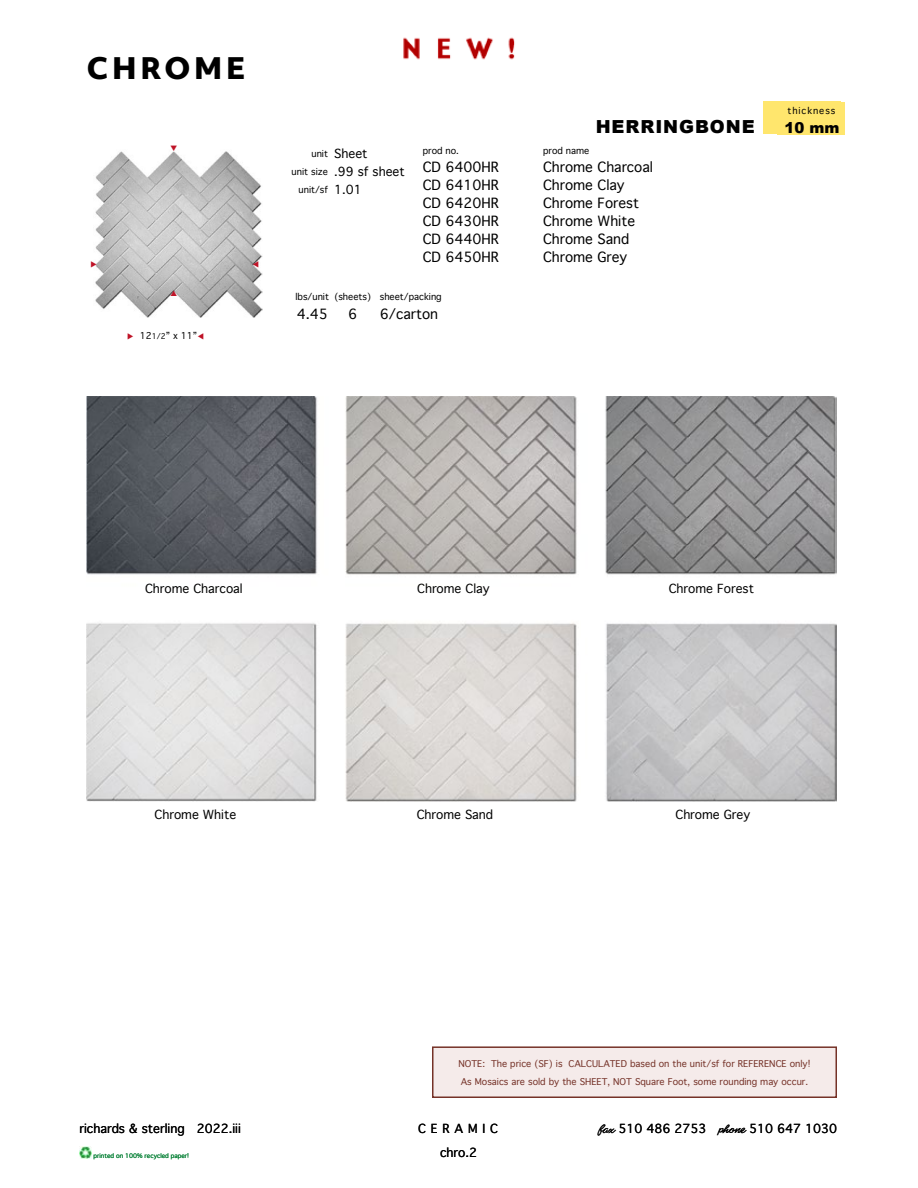
<style>
.page{position:relative;width:918px;height:1188px;background:#fff}
.page>*{position:absolute;margin:0;border:0;box-sizing:border-box;transform-origin:0 0}
.t1{font:800 28.5px "Objektiv Mk 1";letter-spacing:.13em;color:#000}
.t2{font:900 18px "Arial";letter-spacing:.05em;color:#000}
.t3{font:900 15px "Arial";color:#000}
.t4{font:13.5px/18px "Geneva";color:#000;text-align:justify}
.t5{font:12px/18px "Geneva";color:#000}
.t6{font:12px "Geneva";letter-spacing:.4em;color:#000}
.t7{font:9px/18px "Geneva";color:#753228}
.t8{font:9px/18px "Geneva";color:#000;text-align:right}
.t9{font:9px "Geneva";letter-spacing:.1em;color:#000}
.t10{font:6px "Geneva";color:#007e31}
.s1{color:#bf1327}
.s2{font-size:7.5px}
.s3{font-family:"CC Matinee Idol"}
</style>
<div class="page">
<div style="left:764px;top:102px;width:77px;height:32px;background:#ffe66d"></div>
<img style="left:403px;top:37px;width:112px;height:23px">
<svg style="left:79px;top:1146px;width:12px;height:13px"></svg>
<div style="left:778px;top:103px;width:67px;height:32px;background:#ffe66d"></div>
<img style="left:95px;top:151px;width:167px;height:166px">
<div style="left:433px;top:1047px;width:403px;height:50px;background:#f5ebea"></div>
<div style="left:432px;top:1046px;width:405px;height:52px;border:2px solid #753228"></div>
<img style="left:86px;top:396px;width:751px;height:405px">
<svg style="left:171px;top:291px;width:6px;height:5px"></svg>
<svg style="left:95px;top:261px;width:2px;height:6px"></svg>
<svg style="left:253px;top:261px;width:5px;height:6px"></svg>
<h1 class="t1" style="left:87px;top:47px;width:160px">CHROME</h1>
<p class="t8" style="left:127px;top:326px;width:78px"><span class="s1">◆</span> 12<span class="s2">1/2</span>” x 11”<span class="s1">▼</span></p>
<p class="t5" style="left:334px;top:145px;width:72px">Sheet<br>.99 sf sheet<br>1.01</p>
<p class="t8" style="left:423px;top:141px;width:38px">prod no.</p>
<p class="t8" style="left:292px;top:145px;width:38px">unit<br>unit size unit/sf</p>
<p class="t4" style="left:423px;top:158px;width:78px">CD 6400HR CD 6410HR CD 6420HR CD 6430HR CD 6440HR CD 6450HR</p>
<p class="t8" style="left:295px;top:287px;width:148px">lbs/unit (sheets) sheet/packing</p>
<p class="t4" style="left:297px;top:305px;width:33px">4.45</p>
<p class="t4" style="left:348px;top:305px;width:11px">6</p>
<p class="t4" style="left:380px;top:305px;width:60px">6/carton</p>
<p class="t9" style="left:778px;top:104px;width:49px">thickness</p>
<p class="t9" style="left:788px;top:105px;width:49px">thickness</p>
<h2 class="t2" style="left:596px;top:113px;width:160px">HERRINGBONE</h2>
<p class="t3" style="left:784px;top:116px;width:57px">10 mm</p>
<p class="t8" style="left:543px;top:141px;width:48px">prod name</p>
<p class="t4" style="left:543px;top:158px;width:111px;text-align:left">Chrome Charcoal<br>Chrome Clay<br>Chrome Forest<br>Chrome White<br>Chrome Sand<br>Chrome Grey</p>
<p class="t5" style="left:145px;top:580px;width:99px">Chrome Charcoal</p>
<p class="t5" style="left:417px;top:580px;width:74px">Chrome Clay</p>
<p class="t5" style="left:669px;top:580px;width:87px">Chrome Forest</p>
<p class="t5" style="left:155px;top:805px;width:83px">Chrome White</p>
<p class="t5" style="left:417px;top:805px;width:78px">Chrome Sand</p>
<p class="t5" style="left:676px;top:805px;width:76px">Chrome Grey</p>
<p class="t7" style="left:458px;top:1054px;width:353px">NOTE: The price (SF) is CALCULATED based on the unit/sf for REFERENCE only!<br>As Mosaics are sold by the SHEET, NOT Square Foot, some rounding may occur.</p>
<p class="t5" style="left:79px;top:1120px;width:163px">richards &amp; sterling 2022.iii</p>
<p class="t6" style="left:418px;top:1121px;width:81px">CERAMIC</p>
<p class="t5" style="left:598px;top:1120px;width:240px"><span class="s3">fax</span> 510 486 2753 <span class="s3">phone</span> 510 647 1030</p>
<p class="t10" style="left:94px;top:1152px;width:97px">printed on 100% recycled paper!</p>
<p class="t5" style="left:440px;top:1144px;width:39px">chro.2</p>
</div>
